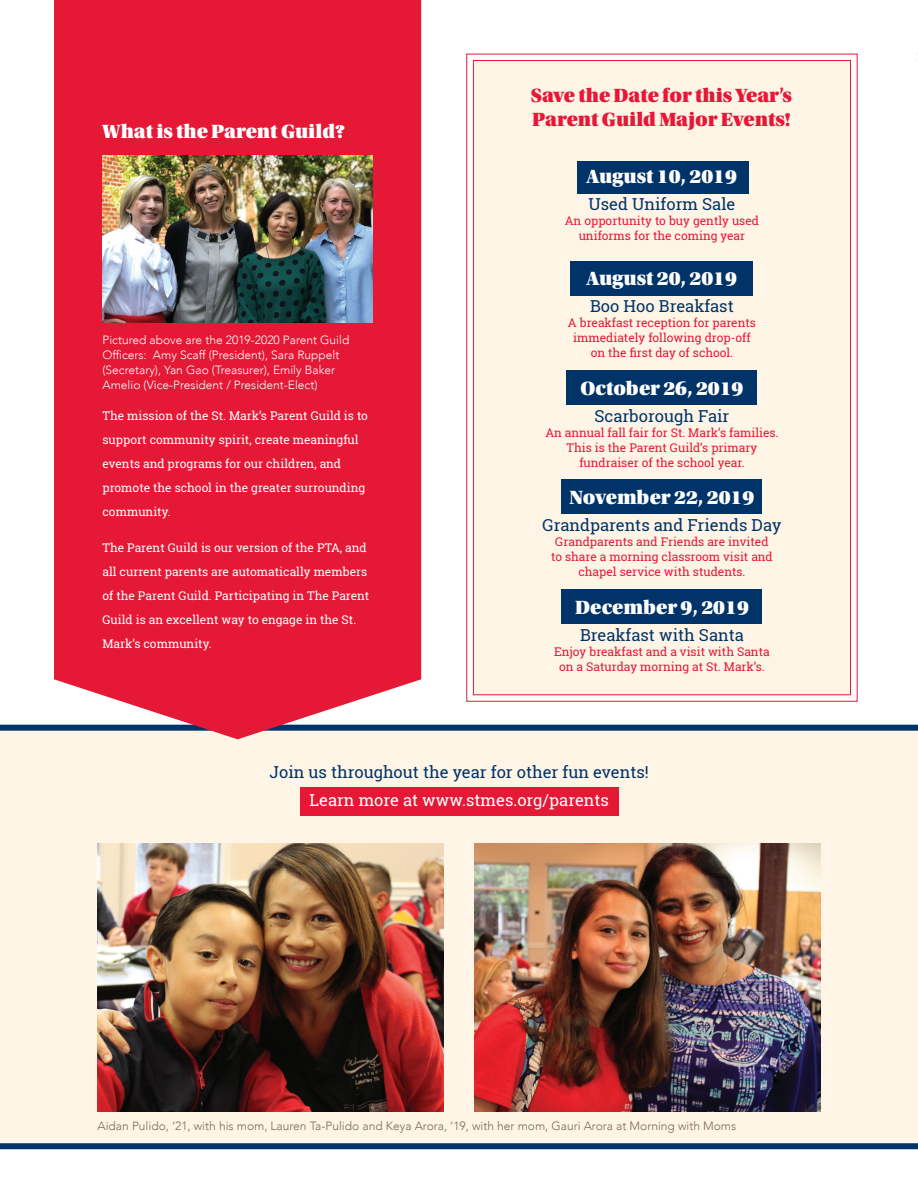
<style>
.page{position:relative;width:918px;height:1188px;background:#fff}
.page>*{position:absolute;margin:0;border:0;box-sizing:border-box;transform-origin:0 0}
.t1{font:20.25px "Utopia Std Black Headline";color:#fff}
.t2{font:20.25px/24.3px "Utopia Std Black Headline";color:#e51836}
.t3{font:16.5px "Roboto Slab";color:#003367}
.t4{font:16.5px "Roboto Slab";color:#fff}
.t5{font:12px/15px "Roboto Slab";color:#e51836;text-align:center}
.t6{font:12px/24px "Roboto Slab";color:#fff}
.t7{font:300 12px/15px "Avenir";color:#fff}
.t8{font:300 12px "Avenir";color:#7c6954}
</style>
<div class="page">
<div style="left:473px;top:60px;width:378px;height:635px;background:#fef5e7;border:1px solid #e51836"></div>
<div style="left:0;top:724px;width:918px;height:426px;background:#fef5e7"></div>
<div style="left:300px;top:787px;width:318px;height:28px;background:#e51836"></div>
<img style="left:98px;top:843px;width:346px;height:268px">
<img style="left:474px;top:843px;width:346px;height:268px">
<div style="left:54px;top:0;width:367px;height:739px;background:#e51836"></div>
<img style="left:102px;top:156px;width:271px;height:166px">
<div style="left:577px;top:161px;width:172px;height:32px;background:#003367"></div>
<div style="left:571px;top:262px;width:182px;height:34px;background:#003367"></div>
<div style="left:567px;top:371px;width:190px;height:34px;background:#003367"></div>
<div style="left:562px;top:479px;width:200px;height:34px;background:#003367"></div>
<div style="left:562px;top:589px;width:200px;height:34px;background:#003367"></div>
<h1 class="t1" style="left:103px;top:120px;width:244px">What is the Parent Guild?</h1>
<p class="t7" style="left:102px;top:333px;width:248px">Pictured above are the 2019-2020 Parent Guild Officers: Amy Scaff (President), Sara Ruppelt (Secretary), Yan Gao (Treasurer), Emily Baker Amelio (Vice-President / President-Elect)</p>
<p class="t6" style="left:102px;top:404px;width:267px">The mission of the St. Mark’s Parent Guild is to support community spirit, create meaningful events and programs for our children, and promote the school in the greater surrounding community.</p>
<p class="t6" style="left:102px;top:536px;width:268px">The Parent Guild is our version of the PTA, and all current parents are automatically members of the Parent Guild. Participating in The Parent Guild is an excellent way to engage in the St.<br>Mark’s community.</p>
<h1 class="t2" style="left:531px;top:83px;width:262px">Save the Date for this Year’s<br>Parent Guild Major Events!</h1>
<h1 class="t1" style="left:587px;top:166px;width:151px">August 10, 2019</h1>
<h2 class="t3" style="left:588px;top:193px;width:149px">Used Uniform Sale</h2>
<p class="t5" style="left:565px;top:213px;width:196px">An opportunity to buy gently used uniforms for the coming year</p>
<h1 class="t1" style="left:587px;top:268px;width:151px">August 20, 2019</h1>
<h2 class="t3" style="left:590px;top:295px;width:145px">Boo Hoo Breakfast</h2>
<p class="t5" style="left:568px;top:315px;width:189px">A breakfast reception for parents immediately following drop-off on the first day of school.</p>
<h1 class="t1" style="left:580px;top:378px;width:165px">October 26, 2019</h1>
<h2 class="t3" style="left:594px;top:405px;width:137px">Scarborough Fair</h2>
<p class="t5" style="left:545px;top:425px;width:235px">An annual fall fair for St. Mark’s families.<br>This is the Parent Guild’s primary fundraiser of the school year.</p>
<h1 class="t1" style="left:570px;top:487px;width:186px">November 22, 2019</h1>
<h2 class="t3" style="left:543px;top:514px;width:240px">Grandparents and Friends Day</h2>
<p class="t5" style="left:551px;top:534px;width:223px">Grandparents and Friends are invited to share a morning classroom visit and chapel service with students.</p>
<h1 class="t1" style="left:575px;top:597px;width:175px">December 9, 2019</h1>
<h2 class="t3" style="left:580px;top:624px;width:165px">Breakfast with Santa</h2>
<p class="t5" style="left:554px;top:644px;width:217px">Enjoy breakfast and a visit with Santa on a Saturday morning at St. Mark’s.</p>
<h2 class="t3" style="left:270px;top:761px;width:381px">Join us throughout the year for other fun events!</h2>
<h2 class="t4" style="left:309px;top:789px;width:301px">Learn more at www.stmes.org/parents</h2>
<p class="t8" style="left:98px;top:1118px;width:640px">Aidan Pulido, ‘21, with his mom, Lauren Ta-Pulido and Keya Arora, ‘19, with her mom, Gauri Arora at Morning with Moms</p>
</div>
